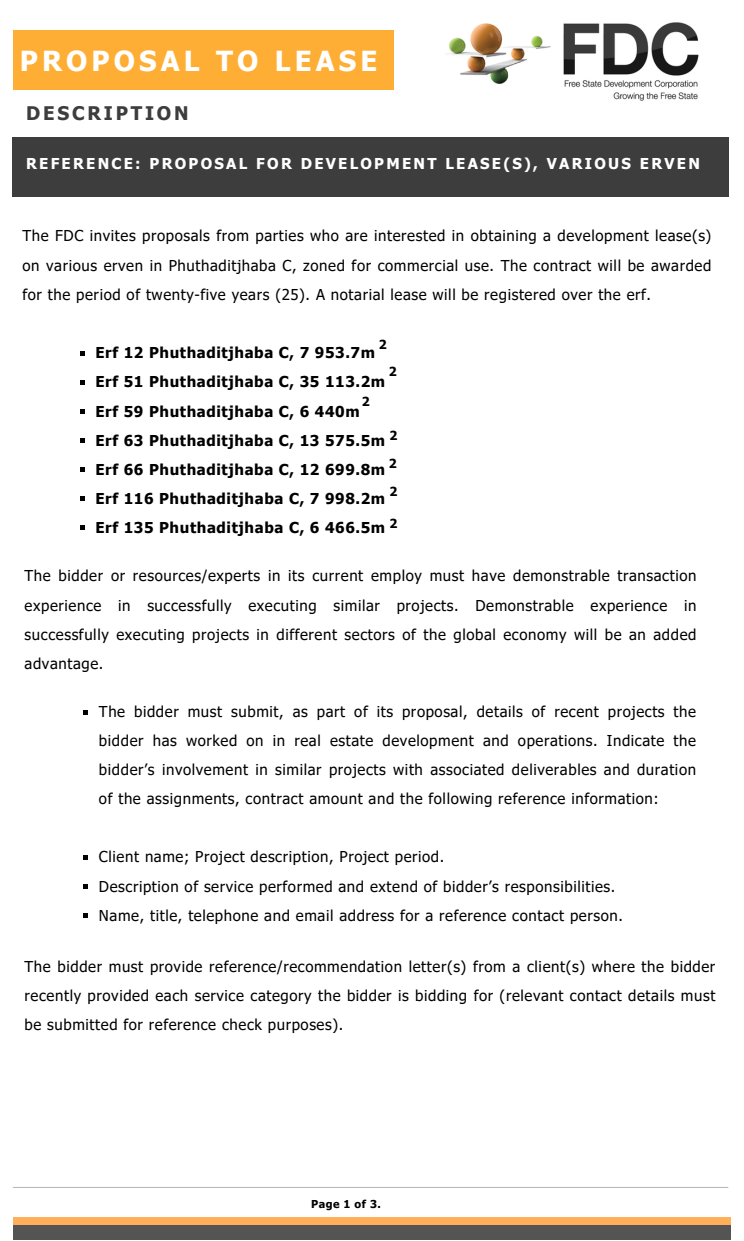
<style>
.page{position:relative;width:744px;height:1241px;background:#fff}
.page>*{position:absolute;margin:0;border:0;box-sizing:border-box;transform-origin:0 0}
.t1{font:700 27.62px "Tahoma";letter-spacing:.15em;color:#fff}
.t2{font:700 18.75px "Tahoma";letter-spacing:.15em;color:#3d3d3d}
.t3{font:15px/29px "Tahoma";letter-spacing:.04em;color:#000;text-align:justify}
.t4{font:700 15px "Tahoma";letter-spacing:.04em;color:#000}
.t5{font:700 15px "Tahoma";letter-spacing:.15em;color:#fff}
.t6{font:700 12.5px "Tahoma";color:#000}
.t7{font:700 10.88px "Tahoma";letter-spacing:.04em;color:#000}
</style>
<div class="page">
<div style="left:13px;top:30px;width:380px;height:59px;background:#ffae35"></div>
<img style="left:445px;top:22px;width:254px;height:79px">
<div style="left:13px;top:1216px;width:717px;height:23px;background:#ffae59"></div>
<div style="left:13px;top:1224px;width:717px;height:15px;background:#545454"></div>
<div style="left:13px;top:137px;width:715px;height:59px;background:#3d3d3d"></div>
<svg style="left:83px;top:710px;width:5px;height:4px"></svg>
<svg style="left:83px;top:855px;width:5px;height:4px"></svg>
<svg style="left:83px;top:884px;width:5px;height:4px"></svg>
<svg style="left:83px;top:913px;width:5px;height:4px"></svg>
<hr style="left:13px;top:1186px;width:715px;height:1px;background:#000">
<svg style="left:80px;top:351px;width:5px;height:4px"></svg>
<svg style="left:80px;top:380px;width:5px;height:4px"></svg>
<svg style="left:80px;top:409px;width:5px;height:5px"></svg>
<svg style="left:80px;top:438px;width:5px;height:5px"></svg>
<svg style="left:80px;top:467px;width:5px;height:5px"></svg>
<svg style="left:80px;top:496px;width:5px;height:5px"></svg>
<svg style="left:80px;top:525px;width:5px;height:5px"></svg>
<p class="t1" style="left:20px;top:43px;width:359px">PROPOSAL TO LEASE</p>
<p class="t2" style="left:26px;top:101px;width:164px">DESCRIPTION</p>
<p class="t5" style="left:26px;top:153px;width:675px">REFERENCE: PROPOSAL FOR DEVELOPMENT LEASE(S), VARIOUS ERVEN</p>
<p class="t3" style="left:23px;top:221px;width:690px">The FDC invites proposals from parties who are interested in obtaining a development lease(s) on various erven in Phuthaditjhaba C, zoned for commercial use. The contract will be awarded for the period of twenty-five years (25). A notarial lease will be registered over the erf.</p>
<p class="t6" style="left:379px;top:336px;width:9px">2</p>
<p class="t4" style="left:95px;top:343px;width:281px">Erf 12 Phuthaditjhaba C, 7 953.7m</p>
<p class="t4" style="left:95px;top:372px;width:291px">Erf 51 Phuthaditjhaba C, 35 113.2m</p>
<p class="t4" style="left:95px;top:401px;width:266px">Erf 59 Phuthaditjhaba C, 6 440m</p>
<p class="t4" style="left:95px;top:430px;width:291px">Erf 63 Phuthaditjhaba C, 13 575.5m</p>
<p class="t4" style="left:95px;top:459px;width:291px">Erf 66 Phuthaditjhaba C, 12 699.8m</p>
<p class="t4" style="left:95px;top:488px;width:291px">Erf 116 Phuthaditjhaba C, 7 998.2m</p>
<p class="t4" style="left:95px;top:517px;width:291px">Erf 135 Phuthaditjhaba C, 6 466.5m</p>
<p class="t6" style="left:389px;top:364px;width:9px">2</p>
<p class="t6" style="left:362px;top:393px;width:9px">2</p>
<p class="t6" style="left:389px;top:427px;width:9px">2</p>
<p class="t6" style="left:389px;top:455px;width:9px">2</p>
<p class="t6" style="left:389px;top:483px;width:9px">2</p>
<p class="t6" style="left:389px;top:515px;width:9px">2</p>
<p class="t3" style="left:25px;top:561px;width:673px">The bidder or resources/experts in its current employ must have demonstrable transaction experience in successfully executing similar projects. Demonstrable experience in successfully executing projects in different sectors of the global economy will be an added advantage.</p>
<p class="t3" style="left:99px;top:696px;width:598px">The bidder must submit, as part of its proposal, details of recent projects the bidder has worked on in real estate development and operations. Indicate the bidder’s involvement in similar projects with associated deliverables and duration of the assignments, contract amount and the following reference information:</p>
<p class="t3" style="left:99px;top:842px;width:347px">Client name; Project description, Project period.</p>
<p class="t3" style="left:99px;top:871px;width:518px">Description of service performed and extend of bidder’s responsibilities.</p>
<p class="t3" style="left:99px;top:900px;width:525px">Name, title, telephone and email address for a reference contact person.</p>
<p class="t3" style="left:25px;top:951px;width:692px">The bidder must provide reference/recommendation letter(s) from a client(s) where the bidder recently provided each service category the bidder is bidding for (relevant contact details must be submitted for reference check purposes).</p>
<p class="t7" style="left:311px;top:1197px;width:71px">Page 1 of 3.</p>
</div>
